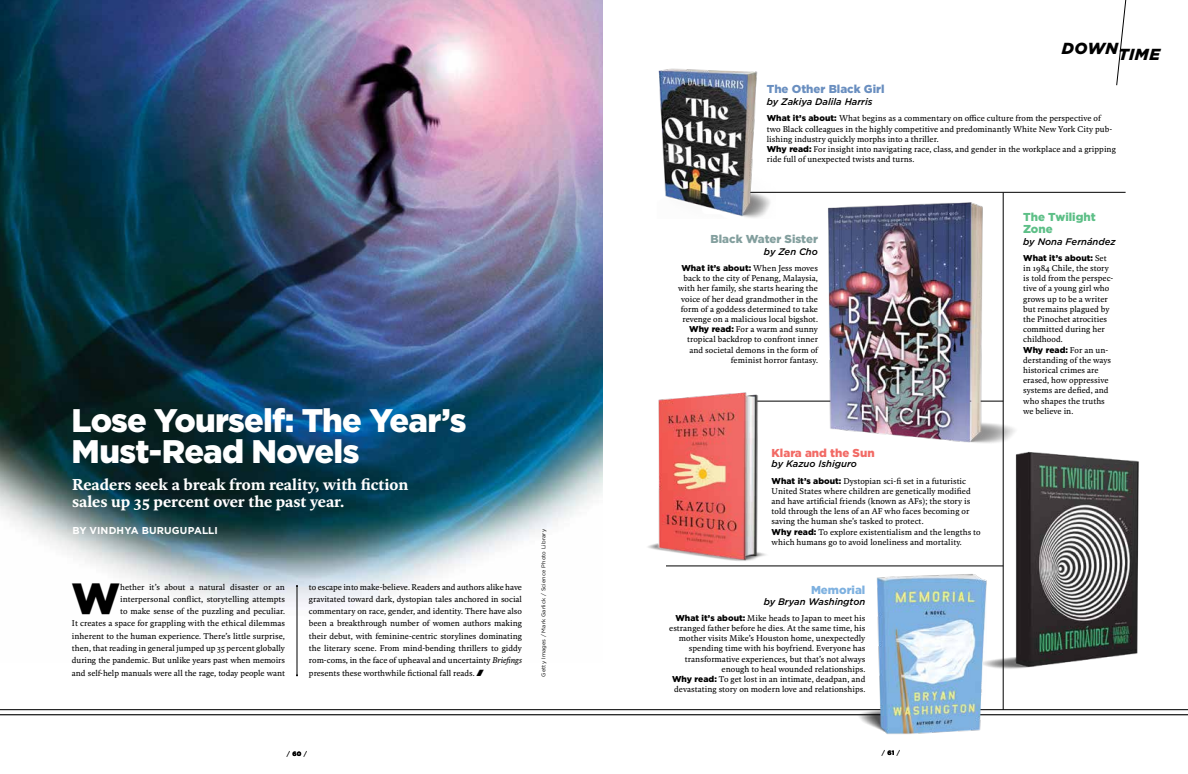
<style>
.page{position:relative;width:1188px;height:774px;background:#fff}
.page>*{position:absolute;margin:0;border:0;box-sizing:border-box;transform-origin:0 0}
.t1{font:900 43.6px "Gotham";color:#000}
.t2{font:900 32.7px/31px "Gotham";letter-spacing:-.03em;color:#fff}
.t3{font:700 16px/17px "Kievit Serif";color:#fff}
.t4{font:italic 900 16px "Gotham";letter-spacing:.025em;color:#000}
.t5{font:900 11.5px "Gotham";color:#6a8fc0}
.t6{font:900 11.5px "Gotham";color:#839f9e}
.t7{font:900 11.5px/12px "Gotham";color:#5dbf87}
.t8{font:900 11.5px "Gotham";color:#f26a65}
.t9{font:900 11.5px "Gotham";color:#7eb1e0}
.t10{font:700 10px "Gotham";letter-spacing:.015em;color:#fff}
.t11{font:italic 500 9.5px "Gotham";color:#000}
.t12{font:8.5px/10.2px "Kievit Serif";letter-spacing:.005em;color:#000}
.t13{font:900 8.5px "Gotham";letter-spacing:.005em;color:#000}
.t14{font:6.3px "Gotham";color:#000}
.t15{font:5.5px "Gotham";letter-spacing:.025em;color:#000}
.s1{font-style:italic}
.s2{font-family:"Ross Madrid Briefings Endbugs";font-size:9px}
.s3{font-weight:900}
.s4{font-family:"Gotham";font-weight:900}
.s5{font-family:"Kievit Serif";font-weight:400}
</style>
<div class="page">
<img style="left:0;top:0;width:603px;height:662px">
<hr style="left:297px;top:586px;width:1px;height:89px;background:#000">
<svg style="left:0;top:710px;width:1188px;height:1px"></svg>
<hr style="left:0;top:709px;width:1188px;height:1px;background:#000">
<hr style="left:0;top:714px;width:1188px;height:1px;background:#000">
<img style="left:856px;top:574px;width:137px;height:160px">
<hr style="left:666px;top:401px;width:337px;height:1px;background:#000">
<hr style="left:666px;top:566px;width:337px;height:1px;background:#000">
<img style="left:817px;top:197px;width:198px;height:246px">
<img style="left:984px;top:443px;width:155px;height:236px">
<img style="left:648px;top:392px;width:136px;height:175px">
<hr style="left:666px;top:192px;width:460px;height:1px;background:#000">
<hr style="left:1003px;top:193px;width:1px;height:517px;background:#000">
<svg style="left:1116px;top:0;width:11px;height:86px"></svg>
<img style="left:658px;top:68px;width:120px;height:150px">
<h2 class="t2" style="left:72px;top:405px;width:396px">Lose Yourself: The Year’s<br>Must-Read Novels</h2>
<h3 class="t3" style="left:72px;top:475px;width:338px">Readers seek a break from reality, with fiction sales up 35 percent over the past year.</h3>
<p class="t10" style="left:72px;top:524px;width:147px">BY VINDHYA BURUGUPALLI</p>
<p class="t12" style="left:72px;top:580px;width:215px;line-height:12.3px;text-align:right">hether it’s about a natural disaster or an interpersonal conflict, storytelling attempts<br>to make sense of the puzzling and peculiar.<br>It creates a space for grappling with the ethical dilemmas inherent to the human experience. There’s little surprise, then, that reading in general jumped up 35 percent globally during the pandemic. But unlike years past when memoirs and self-help manuals were all the rage, today people want</p>
<p class="t12" style="left:309px;top:580px;width:215px;line-height:12.3px;text-align:justify">to escape into make-believe. Readers and authors alike have gravitated toward dark, dystopian tales anchored in social commentary on race, gender, and identity. There have also been a breakthrough number of women authors making their debut, with feminine-centric storylines dominating the literary scene. From mind-bending thrillers to giddy rom-coms, in the face of upheaval and uncertainty <span class="s1">Briefings </span>presents these worthwhile fictional fall reads. <span class="s2">1</span></p>
<h1 class="t1" style="left:71px;top:569px;width:50px">W</h1>
<p class="t15" style="left:540px;top:677px;width:149px;rotate:-90deg">Getty Images / Mark Garlick / Science Photo Library</p>
<p class="t14" style="left:287px;top:750px;width:22px">/ <span class="s3">60</span> /</p>
<h3 class="t4" style="left:1062px;top:40px;width:100px">DOWNTIME</h3>
<h3 class="t5" style="left:767px;top:81px;width:119px">The Other Black Girl</h3>
<p class="t11" style="left:767px;top:96px;width:107px">by Zakiya Dalila Harris</p>
<p class="t12" style="left:767px;top:113px;width:351px"><span class="s4">What it’s about:</span> What begins as a commentary on office culture from the perspective of two Black colleagues in the highly competitive and predominantly White New York City pub&shy;lishing industry quickly morphs into a thriller.<br><span class="s4">Why read:</span> For insight into navigating race, class, and gender in the workplace and a gripping ride full of unexpected twists and turns.</p>
<h3 class="t6" style="left:711px;top:231px;width:109px">Black Water Sister</h3>
<p class="t11" style="left:764px;top:245px;width:56px">by Zen Cho</p>
<p class="t13" style="left:681px;top:262px;width:138px">What it’s about: <span class="s5">When Jess moves</span></p>
<p class="t12" style="left:678px;top:273px;width:141px;text-align:right">back to the city of Penang, Malaysia, with her family, she starts hearing the voice of her dead grandmother in the form of a goddess determined to take revenge on a malicious local bigshot.<br><span class="s4">Why read:</span> For a warm and sunny tropical backdrop to confront inner and societal demons in the form of feminist horror fantasy.</p>
<h3 class="t8" style="left:772px;top:445px;width:105px">Klara and the Sun</h3>
<p class="t11" style="left:772px;top:458px;width:87px">by Kazuo Ishiguro</p>
<p class="t12" style="left:772px;top:475px;width:211px"><span class="s4">What it’s about:</span> Dystopian sci-fi set in a futuristic United States where children are genetically modified and have artificial friends (known as AFs); the story is told through the lens of an AF who faces becoming or saving the human she’s tasked to protect.<br><span class="s4">Why read:</span> To explore existentialism and the lengths to which humans go to avoid loneliness and mortality.</p>
<h3 class="t9" style="left:811px;top:582px;width:56px">Memorial</h3>
<p class="t11" style="left:764px;top:595px;width:103px">by Bryan Washington</p>
<p class="t12" style="left:669px;top:612px;width:198px;text-align:right"><span class="s4">What it’s about:</span> Mike heads to Japan to meet his estranged father before he dies. At the same time, his mother visits Mike’s Houston home, unexpectedly spending time with his boyfriend. Everyone has transformative experiences, but that’s not always enough to heal wounded relationships.<br><span class="s4">Why read:</span> To get lost in an intimate, deadpan, and devastating story on modern love and relationships.</p>
<p class="t14" style="left:882px;top:749px;width:20px">/ <span class="s3">61</span> /</p>
<h3 class="t7" style="left:1023px;top:210px;width:74px">The Twilight<br>Zone</h3>
<p class="t11" style="left:1023px;top:235px;width:94px">by Nona Fernández</p>
<p class="t13" style="left:1023px;top:252px;width:85px">What it’s about: <span class="s5">Set</span></p>
<p class="t12" style="left:1023px;top:263px;width:92px">in 1984 Chile, the story is told from the perspec&shy;tive of a young girl who grows up to be a writer but remains plagued by the Pinochet atrocities committed during her childhood.</p>
<p class="t13" style="left:1023px;top:344px;width:87px">Why read: <span class="s5">For an un-</span></p>
<p class="t12" style="left:1023px;top:354px;width:89px">derstanding of the ways historical crimes are erased, how oppressive systems are defied, and who shapes the truths we believe in.</p>
</div>
